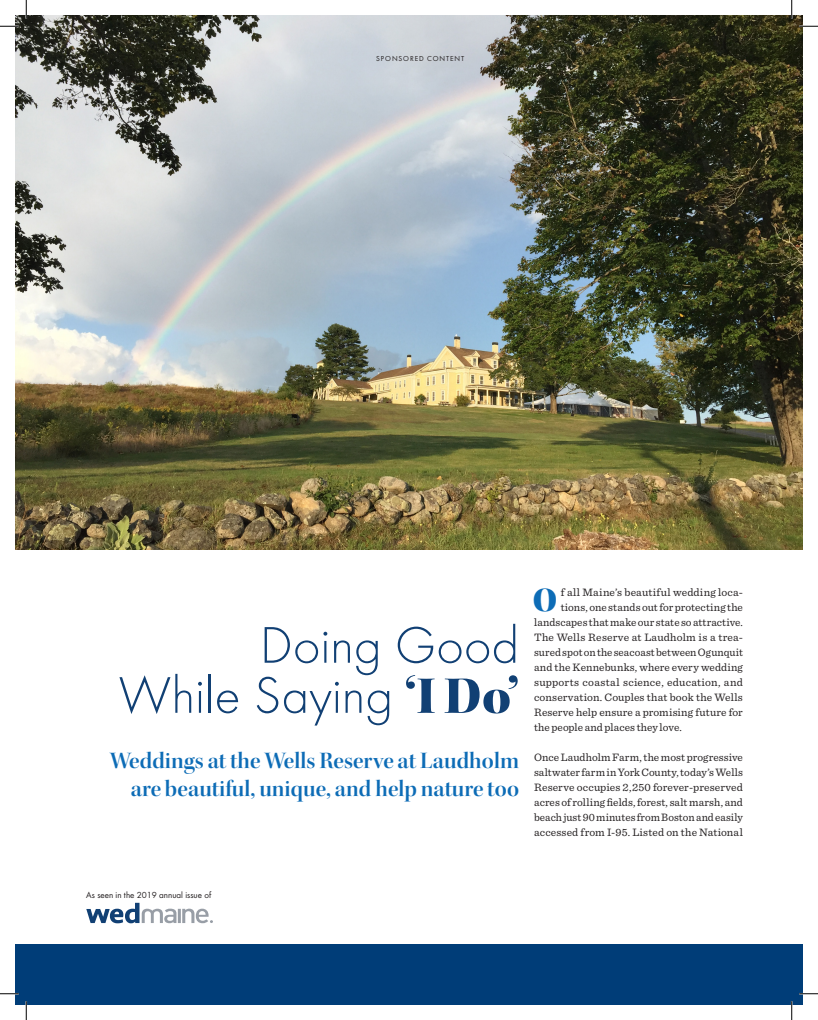
<style>
.page{position:relative;width:818px;height:1020px;background:#fff}
.page>*{position:absolute;margin:0;border:0;box-sizing:border-box;transform-origin:0 0}
.t1{font:300 53.38px/50.1px "Futura";color:#114074;text-align:right}
.t2{font:34.62px "Kepler Std Black Disp";color:#0d6cb6}
.t3{font:23.75px/28.5px "Kepler Std Semibold Disp";color:#0d6cb6;text-align:right}
.t4{font:11.25px/15px "Sentinel";letter-spacing:.01em;color:#231f20;text-align:justify}
.t5{font:9.12px "Futura Boo";color:#231f20}
.t6{font:7.5px "Futura Boo";letter-spacing:.125em;color:#231f20}
.s1{font-family:"Kepler Std Black Disp";font-weight:400}
</style>
<div class="page">
<img style="left:15px;top:15px;width:787px;height:535px">
<div style="left:15px;top:945px;width:787px;height:60px;background:#003d78"></div>
<svg style="left:86px;top:903px;width:127px;height:20px"></svg>
<svg style="left:0;top:25px;width:19px;height:2px"></svg>
<svg style="left:799px;top:25px;width:19px;height:2px"></svg>
<svg style="left:0;top:993px;width:19px;height:2px"></svg>
<svg style="left:799px;top:993px;width:19px;height:2px"></svg>
<svg style="left:25px;top:0;width:2px;height:19px"></svg>
<svg style="left:25px;top:1001px;width:2px;height:19px"></svg>
<svg style="left:790px;top:0;width:2px;height:19px"></svg>
<svg style="left:790px;top:1001px;width:2px;height:19px"></svg>
<p class="t6" style="left:376px;top:54px;width:89px">SPONSORED CONTENT</p>
<p class="t1" style="left:119px;top:620px;width:402px">Doing Good<br>While Saying <span class="s1">‘I Do’</span></p>
<p class="t3" style="left:110px;top:747px;width:410px">Weddings at the Wells Reserve at Laudholm are beautiful, unique, and help nature too</p>
<p class="t2" style="left:533px;top:580px;width:26px">O</p>
<p class="t4" style="left:560px;top:584px;width:183px">f all Maine’s beautiful wedding loca-</p>
<p class="t4" style="left:560px;top:599px;width:183px">tions, one stands out for protecting the</p>
<p class="t4" style="left:534px;top:614px;width:210px">landscapes that make our state so attractive.</p>
<p class="t4" style="left:534px;top:629px;width:210px">The Wells Reserve at Laudholm is a trea-</p>
<p class="t4" style="left:534px;top:644px;width:210px">sured spot on the seacoast between Ogunquit</p>
<p class="t4" style="left:534px;top:659px;width:210px">and the Kennebunks, where every wedding</p>
<p class="t4" style="left:534px;top:674px;width:210px">supports coastal science, education, and</p>
<p class="t4" style="left:534px;top:689px;width:210px">conservation. Couples that book the Wells</p>
<p class="t4" style="left:534px;top:704px;width:210px">Reserve help ensure a promising future for</p>
<p class="t4" style="left:534px;top:719px;width:149px">the people and places they love.</p>
<p class="t4" style="left:534px;top:749px;width:210px">Once Laudholm Farm, the most progressive saltwater farm in York County, today’s Wells Reserve occupies 2,250 forever-preserved acres of rolling fields, forest, salt marsh, and beach just 90 minutes from Boston and easily accessed from I-95. Listed on the National</p>
<p class="t5" style="left:86px;top:889px;width:126px">As seen in the 2019 annual issue of</p>
</div>
